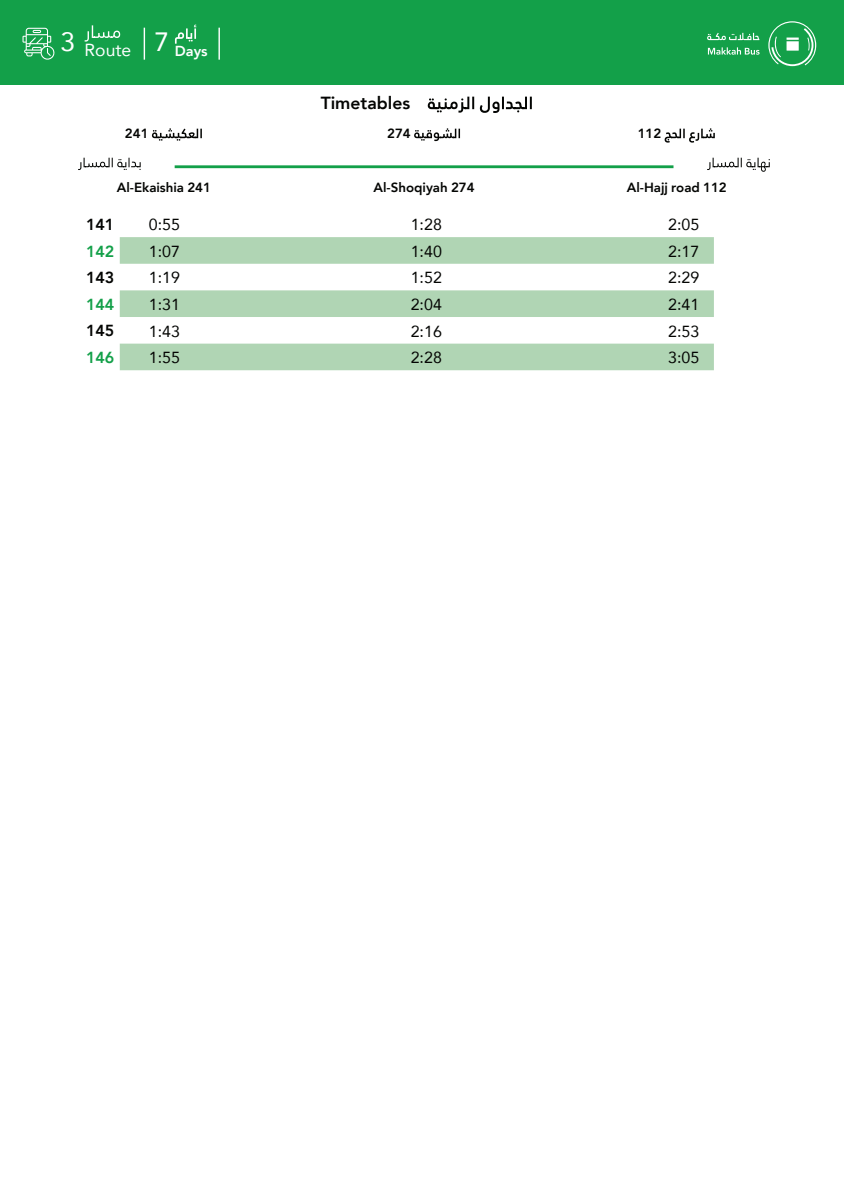
<style>
.page{position:relative;width:844px;height:1191px;background:#fff}
.page>*{position:absolute;margin:0;border:0;box-sizing:border-box;transform-origin:0 0}
.t1{font:17.5px "Janna LT";color:#fff}
.t2{font:700 17.5px "Janna LT";color:#040503}
.t3{font:16px/26.6px "Janna LT";color:#040503;text-align:justify}
.t4{font:700 16px "Janna LT";color:#040503}
.t5{font:700 16px "Janna LT";color:#13a049}
.t6{font:700 13.3px "Janna LT";color:#040503}
.s1{font-weight:700;font-size:14.5px}
</style>
<div class="page">
<div style="left:0;top:0;width:843px;height:84px;background:#13a049"></div>
<svg style="left:768px;top:21px;width:48px;height:45px"></svg>
<svg style="left:707px;top:47px;width:52px;height:8px"></svg>
<svg style="left:707px;top:33px;width:52px;height:7px"></svg>
<svg style="left:22px;top:28px;width:33px;height:32px"></svg>
<hr style="left:144px;top:28px;width:1px;height:32px;background:#fff">
<hr style="left:218px;top:28px;width:2px;height:32px;background:#fff">
<svg style="left:175px;top:25px;width:21px;height:19px"></svg>
<svg style="left:84px;top:25px;width:36px;height:17px"></svg>
<svg style="left:120px;top:237px;width:593px;height:133px;fill:#b0d5b4"></svg>
<svg style="left:427px;top:97px;width:104px;height:16px"></svg>
<svg style="left:664px;top:128px;width:50px;height:15px"></svg>
<svg style="left:414px;top:128px;width:46px;height:13px"></svg>
<svg style="left:78px;top:158px;width:63px;height:12px"></svg>
<svg style="left:707px;top:158px;width:62px;height:14px"></svg>
<hr style="left:175px;top:165px;width:498px;height:3px;background:#13a049">
<svg style="left:152px;top:128px;width:50px;height:13px"></svg>
<p class="t1" style="left:61px;top:40px;width:149px"><sup>3</sup> Route <sup>7</sup> <span class="s1">Days</span></p>
<p class="t6" style="left:125px;top:126px;width:25px">241</p>
<p class="t2" style="left:320px;top:93px;width:91px">Timetables</p>
<p class="t6" style="left:387px;top:126px;width:25px">274</p>
<p class="t6" style="left:117px;top:180px;width:96px">Al-Ekaishia 241</p>
<p class="t6" style="left:373px;top:180px;width:103px">Al-Shoqiyah 274</p>
<p class="t6" style="left:637px;top:126px;width:25px">112</p>
<p class="t6" style="left:626px;top:180px;width:102px">Al-Hajj road 112</p>
<p class="t4" style="left:86px;top:215px;width:30px">141</p>
<p class="t5" style="left:86px;top:242px;width:30px">142</p>
<p class="t4" style="left:86px;top:268px;width:30px">143</p>
<p class="t5" style="left:86px;top:295px;width:30px">144</p>
<p class="t4" style="left:86px;top:322px;width:30px">145</p>
<p class="t5" style="left:86px;top:348px;width:30px">146</p>
<p class="t3" style="left:149px;top:211px;width:33px">0:55<br>1:07<br>1:19<br>1:31<br>1:43<br>1:55</p>
<p class="t3" style="left:410px;top:211px;width:33px">1:28<br>1:40<br>1:52<br>2:04<br>2:16<br>2:28</p>
<p class="t3" style="left:668px;top:211px;width:33px">2:05<br>2:17<br>2:29<br>2:41<br>2:53<br>3:05</p>
</div>
